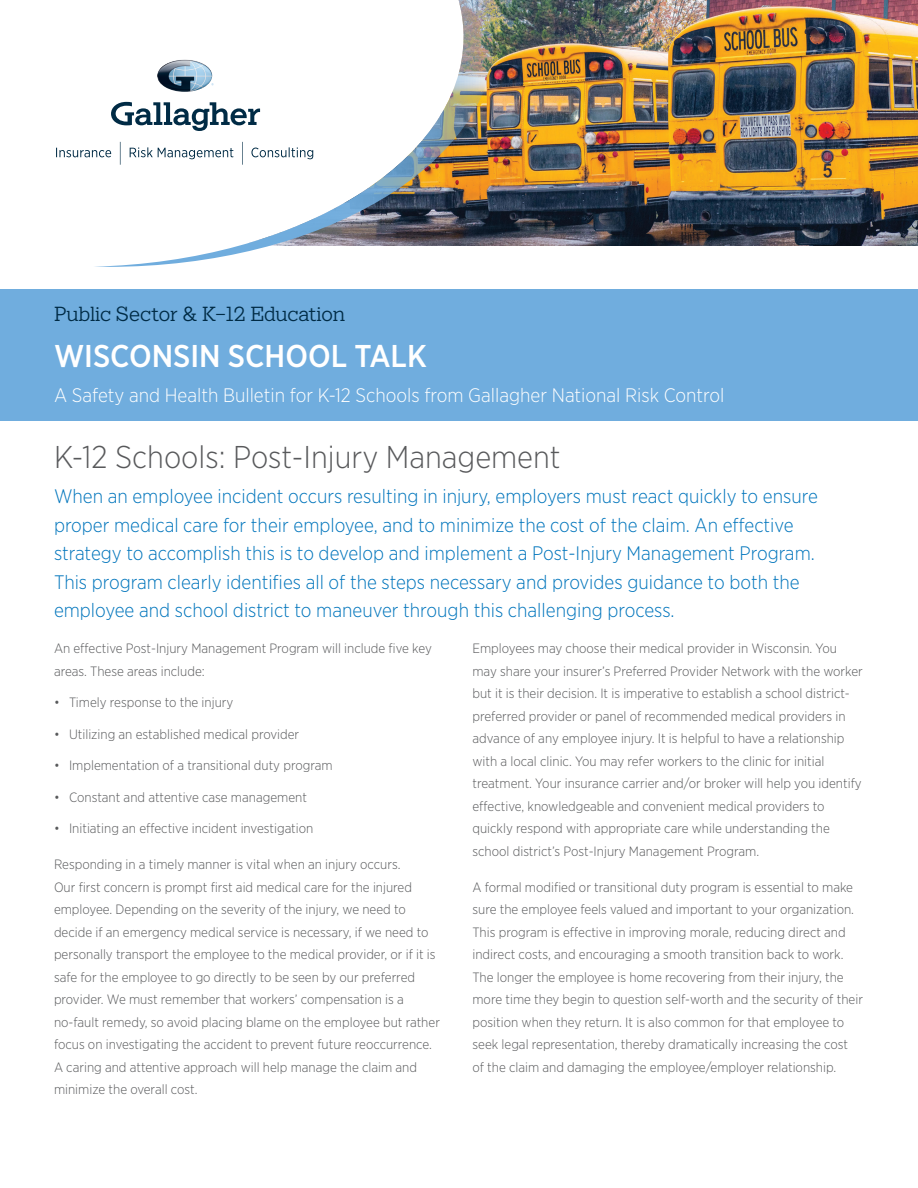
<style>
.page{position:relative;width:918px;height:1188px;background:#fff}
.page>*{position:absolute;margin:0;border:0;box-sizing:border-box;transform-origin:0 0}
.t1{font:300 31.5px "Gotham Narrow";color:#58595b}
.t2{font:500 31.5px "Gotham Narrow";color:#fff}
.Art_U_S__Flyer_CC_In{font:300 19.5px/28.5px "Gotham Narrow";color:#0075bc}
.Art_U_S__Flyer_CC_In-2{font:300 19.5px "Gotham Narrow";color:#fff}
.Art_U_S__Flyer_CC_Pr{font:300 19.5px "Gallagher Slab";color:#002b45}
.Body_Text{font:300 13.5px/22.5px "Gotham Narrow";color:#58595b}
</style>
<div class="page">
<div style="left:0;top:289px;width:918px;height:131px;background:#70adde"></div>
<img style="left:495px;top:0;width:423px;height:245px">
<svg style="left:95px;top:0;width:400px;height:267px"></svg>
<img style="left:157px;top:59px;width:55px;height:33px">
<svg style="left:111px;top:102px;width:149px;height:29px"></svg>
<svg style="left:56px;top:148px;width:55px;height:9px"></svg>
<svg style="left:130px;top:147px;width:103px;height:12px"></svg>
<svg style="left:251px;top:147px;width:62px;height:12px"></svg>
<svg style="left:242px;top:142px;width:1px;height:23px"></svg>
<svg style="left:120px;top:142px;width:1px;height:23px"></svg>
<p class="Art_U_S__Flyer_CC_Pr" style="left:54px;top:302px;width:293px">Public Sector &amp; K-12 Education</p>
<p class="t2" style="left:54px;top:336px;width:374px">WISCONSIN SCHOOL TALK</p>
<p class="Art_U_S__Flyer_CC_In-2" style="left:54px;top:383px;width:672px">A Safety and Health Bulletin for K-12 Schools from Gallagher National Risk Control</p>
<p class="t1" style="left:54px;top:438px;width:508px">K-12 Schools: Post-Injury Management</p>
<p class="Art_U_S__Flyer_CC_In" style="left:54px;top:482px;width:765px">When an employee incident occurs resulting in injury, employers must react quickly to ensure proper medical care for their employee, and to minimize the cost of the claim. An effective strategy to accomplish this is to develop and implement a Post-Injury Management Program.<br>This program clearly identifies all of the steps necessary and provides guidance to both the employee and school district to maneuver through this challenging process.</p>
<p class="Body_Text" style="left:54px;top:637px;width:379px">An effective Post-Injury Management Program will include five key areas. These areas include:</p>
<p class="Body_Text" style="left:54px;top:691px;width:181px">• Timely response to the injury</p>
<p class="Body_Text" style="left:54px;top:722px;width:247px">• Utilizing an established medical provider</p>
<p class="Body_Text" style="left:54px;top:754px;width:280px">• Implementation of a transitional duty program</p>
<p class="Body_Text" style="left:54px;top:785px;width:254px">• Constant and attentive case management</p>
<p class="Body_Text" style="left:54px;top:817px;width:261px">• Initiating an effective incident investigation</p>
<p class="Body_Text" style="left:54px;top:853px;width:388px">Responding in a timely manner is vital when an injury occurs.<br>Our first concern is prompt first aid medical care for the injured employee. Depending on the severity of the injury, we need to decide if an emergency medical service is necessary, if we need to personally transport the employee to the medical provider, or if it is safe for the employee to go directly to be seen by our preferred provider. We must remember that workers’ compensation is a no-fault remedy, so avoid placing blame on the employee but rather focus on investigating the accident to prevent future reoccurrence.<br>A caring and attentive approach will help manage the claim and minimize the overall cost.</p>
<p class="Body_Text" style="left:472px;top:637px;width:392px">Employees may choose their medical provider in Wisconsin. You may share your insurer’s Preferred Provider Network with the worker but it is their decision. It is imperative to establish a school district&shy;preferred provider or panel of recommended medical providers in advance of any employee injury. It is helpful to have a relationship with a local clinic. You may refer workers to the clinic for initial treatment. Your insurance carrier and/or broker will help you identify effective, knowledgeable and convenient medical providers to quickly respond with appropriate care while understanding the school district’s Post-Injury Management Program.</p>
<p class="Body_Text" style="left:472px;top:875px;width:392px">A formal modified or transitional duty program is essential to make sure the employee feels valued and important to your organization.<br>This program is effective in improving morale, reducing direct and indirect costs, and encouraging a smooth transition back to work.<br>The longer the employee is home recovering from their injury, the more time they begin to question self-worth and the security of their position when they return. It is also common for that employee to seek legal representation, thereby dramatically increasing the cost of the claim and damaging the employee/employer relationship.</p>
</div>
